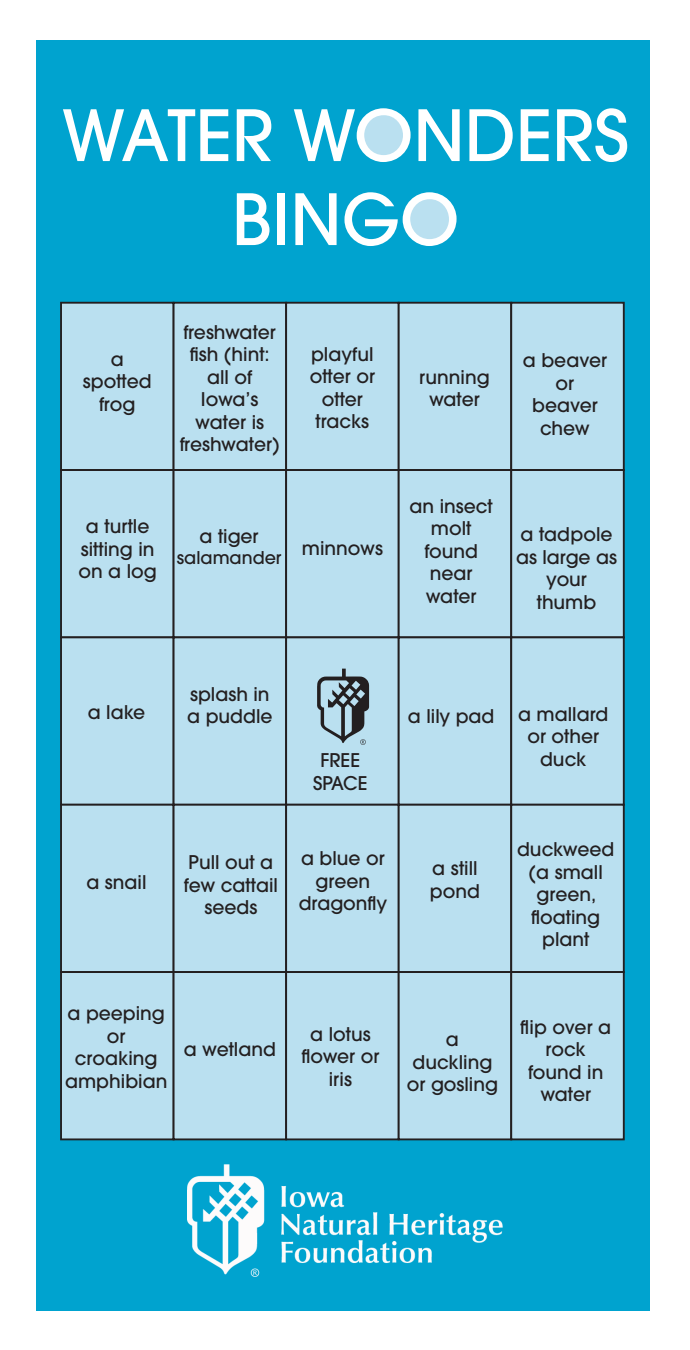
<style>
.page{position:relative;width:690px;height:1350px;background:#fff}
.page>*{position:absolute;margin:0;border:0;box-sizing:border-box;transform-origin:0 0}
.t1{font:500 70px/84px "ITC Avant Garde Pro";color:#fff;text-align:center}
.t2{font:500 18.75px/22.5px "ITC Avant Garde Pro";color:#231f20;text-align:center}
.t3{font:500 17.5px "ITC Avant Garde Pro";color:#231f20}
</style>
<div class="page">
<div style="left:36px;top:40px;width:613px;height:1271px;background:#00a3cf"></div>
<img style="left:188px;top:1164px;width:314px;height:113px">
<div style="left:60px;top:302px;width:115px;height:169px;background:#bae0f0;border:2px solid #231f20"></div>
<div style="left:173px;top:302px;width:114px;height:169px;background:#bae0f0;border:2px solid #231f20"></div>
<div style="left:285px;top:302px;width:115px;height:169px;background:#bae0f0;border:2px solid #231f20"></div>
<div style="left:398px;top:302px;width:114px;height:169px;background:#bae0f0;border:2px solid #231f20"></div>
<div style="left:510px;top:302px;width:115px;height:169px;background:#bae0f0;border:2px solid #231f20"></div>
<div style="left:60px;top:469px;width:115px;height:169px;background:#bae0f0;border:2px solid #231f20"></div>
<div style="left:173px;top:469px;width:114px;height:169px;background:#bae0f0;border:2px solid #231f20"></div>
<div style="left:285px;top:469px;width:115px;height:169px;background:#bae0f0;border:2px solid #231f20"></div>
<div style="left:398px;top:469px;width:114px;height:169px;background:#bae0f0;border:2px solid #231f20"></div>
<div style="left:510px;top:469px;width:115px;height:169px;background:#bae0f0;border:2px solid #231f20"></div>
<div style="left:60px;top:636px;width:115px;height:170px;background:#bae0f0;border:2px solid #231f20"></div>
<div style="left:173px;top:636px;width:114px;height:170px;background:#bae0f0;border:2px solid #231f20"></div>
<div style="left:285px;top:636px;width:115px;height:170px;background:#bae0f0;border:2px solid #231f20"></div>
<div style="left:398px;top:636px;width:114px;height:170px;background:#bae0f0;border:2px solid #231f20"></div>
<div style="left:510px;top:636px;width:115px;height:170px;background:#bae0f0;border:2px solid #231f20"></div>
<div style="left:60px;top:804px;width:115px;height:169px;background:#bae0f0;border:2px solid #231f20"></div>
<div style="left:173px;top:804px;width:114px;height:169px;background:#bae0f0;border:2px solid #231f20"></div>
<div style="left:285px;top:804px;width:115px;height:169px;background:#bae0f0;border:2px solid #231f20"></div>
<div style="left:398px;top:804px;width:114px;height:169px;background:#bae0f0;border:2px solid #231f20"></div>
<div style="left:510px;top:804px;width:115px;height:169px;background:#bae0f0;border:2px solid #231f20"></div>
<div style="left:60px;top:971px;width:115px;height:169px;background:#bae0f0;border:2px solid #231f20"></div>
<div style="left:173px;top:971px;width:114px;height:169px;background:#bae0f0;border:2px solid #231f20"></div>
<div style="left:285px;top:971px;width:115px;height:169px;background:#bae0f0;border:2px solid #231f20"></div>
<div style="left:398px;top:971px;width:114px;height:169px;background:#bae0f0;border:2px solid #231f20"></div>
<div style="left:510px;top:971px;width:115px;height:169px;background:#bae0f0;border:2px solid #231f20"></div>
<svg style="left:317px;top:669px;width:52px;height:76px"></svg>
<div style="left:361px;top:114px;width:43px;height:45px;background:#bae0f0;border-radius:50%"></div>
<div style="left:407px;top:195px;width:47px;height:48px;background:#bae0f0;border-radius:50%"></div>
<h1 class="t1" style="left:62px;top:93px;width:569px">WATER WONDERS<br>BINGO</h1>
<p class="t2" style="left:83px;top:347px;width:70px">a spotted frog</p>
<p class="t2" style="left:180px;top:321px;width:102px">freshwater fish (hint: all of<br>Iowa’s water is freshwater)</p>
<p class="t2" style="left:310px;top:343px;width:67px">playful otter or otter tracks</p>
<p class="t2" style="left:78px;top:515px;width:80px">a turtle sitting in on a log</p>
<p class="t2" style="left:200px;top:525px;width:61px">a tiger</p>
<p class="t3" style="left:177px;top:547px;width:106px">salamander</p>
<p class="t2" style="left:302px;top:537px;width:83px">minnows</p>
<p class="t2" style="left:419px;top:366px;width:72px">running water</p>
<p class="t2" style="left:523px;top:349px;width:86px">a beaver or beaver chew</p>
<p class="t2" style="left:410px;top:494px;width:85px">an insect molt found near water</p>
<p class="t2" style="left:516px;top:523px;width:103px">a tadpole as large as your thumb</p>
<p class="t2" style="left:190px;top:682px;width:81px">splash in</p>
<p class="t2" style="left:88px;top:701px;width:59px">a lake</p>
<p class="t2" style="left:187px;top:705px;width:87px">a puddle</p>
<p class="t2" style="left:313px;top:749px;width:56px">FREE<br>SPACE</p>
<p class="t2" style="left:408px;top:705px;width:88px">a lily pad</p>
<p class="t2" style="left:86px;top:870px;width:62px">a snail</p>
<p class="t2" style="left:184px;top:851px;width:96px">Pull out a few cattail seeds</p>
<p class="t2" style="left:299px;top:847px;width:90px">a blue or green dragonfly</p>
<p class="t2" style="left:430px;top:857px;width:52px;text-align:left">a still pond</p>
<p class="t2" style="left:518px;top:702px;width:92px">a mallard or other duck</p>
<p class="t2" style="left:517px;top:838px;width:99px">duckweed (a small green, floating plant</p>
<p class="t2" style="left:65px;top:1002px;width:104px">a peeping or croaking amphibian</p>
<p class="t2" style="left:184px;top:1038px;width:94px">a wetland</p>
<p class="t2" style="left:301px;top:1023px;width:80px">a lotus flower or iris</p>
<p class="t2" style="left:407px;top:1028px;width:93px">a duckling or gosling</p>
<p class="t2" style="left:520px;top:1015px;width:92px">flip over a rock found in water</p>
</div>
